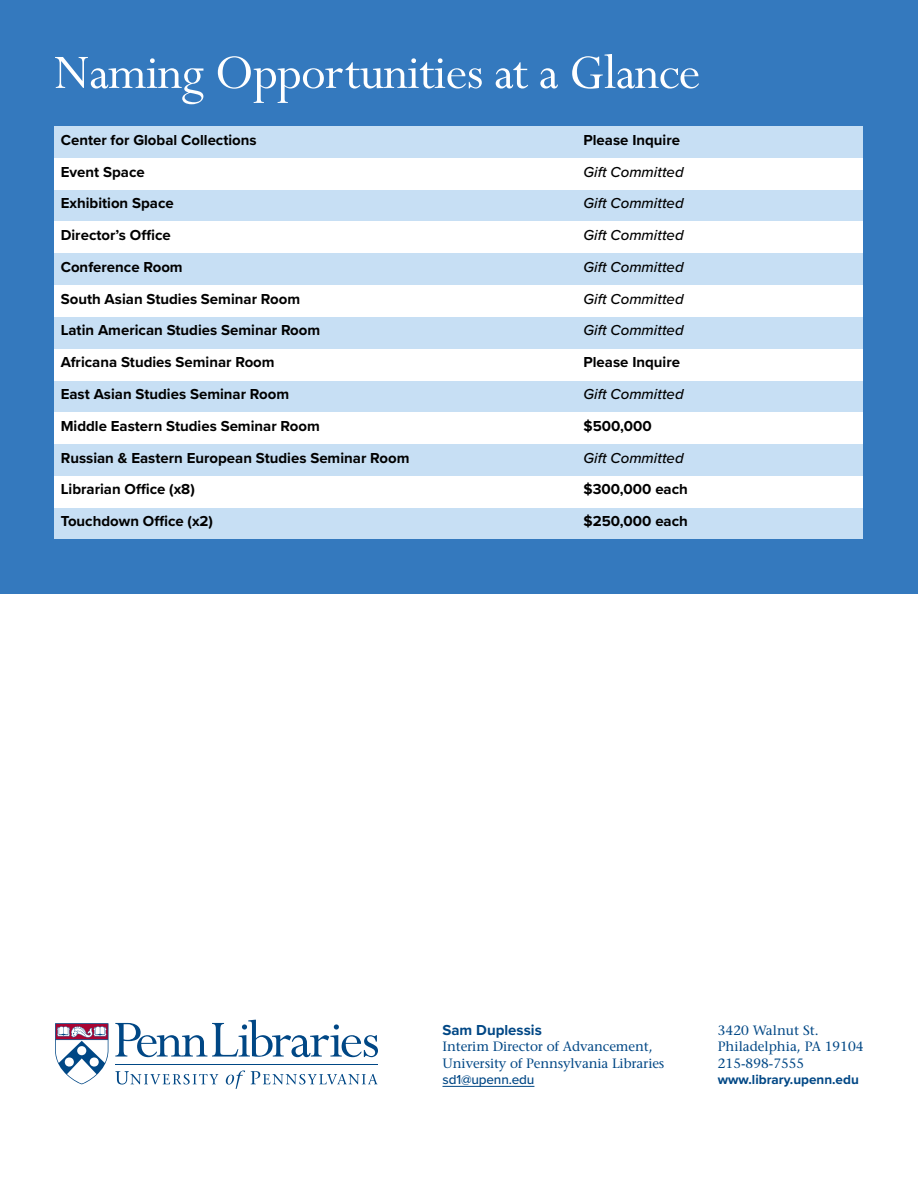
<style>
.page{position:relative;width:918px;height:1188px;background:#fff}
.page>*{position:absolute;margin:0;border:0;box-sizing:border-box;transform-origin:0 0}
.t1{font:54px "Perpetua";letter-spacing:-.015em;color:#fff}
.t2{font:700 15px "Proxima Nova";color:#000}
.t3{font:italic 500 15px "Proxima Nova";color:#000}
.t4{font:700 15px "Proxima Nova";color:#004785}
.t5{font:500 13.5px/16.5px "Stone Serif Std";letter-spacing:-.01em;color:#004785}
.t6{font:700 13.5px "Proxima Nova";color:#004785}
.t7{font:500 13.5px "Proxima Nova";letter-spacing:-.01em;color:#004785}
</style>
<div class="page">
<div style="left:0;top:0;width:918px;height:594px;background:#3479be"></div>
<div style="left:54px;top:126px;width:523px;height:32px;background:#c7dff4"></div>
<div style="left:577px;top:126px;width:286px;height:32px;background:#c7dff4"></div>
<div style="left:54px;top:190px;width:523px;height:32px;background:#c7dff4"></div>
<div style="left:577px;top:190px;width:286px;height:32px;background:#c7dff4"></div>
<div style="left:54px;top:508px;width:523px;height:31px;background:#c7dff4"></div>
<div style="left:577px;top:508px;width:286px;height:31px;background:#c7dff4"></div>
<div style="left:54px;top:253px;width:523px;height:32px;background:#c7dff4"></div>
<div style="left:577px;top:253px;width:286px;height:32px;background:#c7dff4"></div>
<div style="left:54px;top:317px;width:523px;height:32px;background:#c7dff4"></div>
<div style="left:577px;top:317px;width:286px;height:32px;background:#c7dff4"></div>
<div style="left:54px;top:380px;width:523px;height:32px;background:#c7dff4"></div>
<div style="left:577px;top:380px;width:286px;height:32px;background:#c7dff4"></div>
<div style="left:54px;top:444px;width:523px;height:32px;background:#c7dff4"></div>
<div style="left:577px;top:444px;width:286px;height:32px;background:#c7dff4"></div>
<div style="left:54px;top:158px;width:523px;height:32px;background:#fff"></div>
<div style="left:577px;top:158px;width:286px;height:32px;background:#fff"></div>
<div style="left:54px;top:222px;width:523px;height:31px;background:#fff"></div>
<div style="left:577px;top:222px;width:286px;height:31px;background:#fff"></div>
<div style="left:54px;top:285px;width:523px;height:32px;background:#fff"></div>
<div style="left:577px;top:285px;width:286px;height:32px;background:#fff"></div>
<div style="left:54px;top:349px;width:523px;height:31px;background:#fff"></div>
<div style="left:577px;top:349px;width:286px;height:31px;background:#fff"></div>
<div style="left:54px;top:412px;width:523px;height:32px;background:#fff"></div>
<div style="left:577px;top:412px;width:286px;height:32px;background:#fff"></div>
<div style="left:54px;top:476px;width:523px;height:32px;background:#fff"></div>
<div style="left:577px;top:476px;width:286px;height:32px;background:#fff"></div>
<hr style="left:442px;top:1086px;width:92px;height:1px;background:#004785">
<hr style="left:115px;top:1064px;width:263px;height:1px;background:#004785">
<svg style="left:55px;top:1023px;width:53px;height:61px"></svg>
<svg style="left:115px;top:1071px;width:103px;height:14px"></svg>
<svg style="left:226px;top:1070px;width:19px;height:19px"></svg>
<svg style="left:115px;top:1020px;width:263px;height:37px"></svg>
<svg style="left:251px;top:1071px;width:127px;height:13px"></svg>
<h2 class="t1" style="left:54px;top:38px;width:648px">Naming Opportunities at a Glance</h2>
<p class="t2" style="left:61px;top:129px;width:198px">Center for Global Collections</p>
<p class="t2" style="left:583px;top:129px;width:98px">Please Inquire</p>
<p class="t2" style="left:61px;top:160px;width:86px">Event Space</p>
<p class="t3" style="left:583px;top:160px;width:102px">Gift Committed</p>
<p class="t2" style="left:61px;top:192px;width:115px">Exhibition Space</p>
<p class="t3" style="left:583px;top:192px;width:102px">Gift Committed</p>
<p class="t2" style="left:61px;top:224px;width:112px">Director’s Ofce</p>
<p class="t3" style="left:583px;top:224px;width:102px">Gift Committed</p>
<p class="t2" style="left:61px;top:256px;width:123px">Conference Room</p>
<p class="t3" style="left:583px;top:256px;width:102px">Gift Committed</p>
<p class="t2" style="left:61px;top:288px;width:241px">South Asian Studies Seminar Room</p>
<p class="t3" style="left:583px;top:288px;width:102px">Gift Committed</p>
<p class="t2" style="left:61px;top:319px;width:261px">Latin American Studies Seminar Room</p>
<p class="t3" style="left:583px;top:319px;width:102px">Gift Committed</p>
<p class="t2" style="left:61px;top:351px;width:215px">Africana Studies Seminar Room</p>
<p class="t2" style="left:583px;top:351px;width:98px">Please Inquire</p>
<p class="t2" style="left:61px;top:383px;width:230px">East Asian Studies Seminar Room</p>
<p class="t3" style="left:583px;top:383px;width:102px">Gift Committed</p>
<p class="t2" style="left:61px;top:415px;width:261px">Middle Eastern Studies Seminar Room</p>
<p class="t2" style="left:583px;top:415px;width:70px">$500,000</p>
<p class="t2" style="left:61px;top:446px;width:350px">Russian &amp; Eastern European Studies Seminar Room</p>
<p class="t3" style="left:583px;top:446px;width:102px">Gift Committed</p>
<p class="t2" style="left:61px;top:478px;width:136px">Librarian Ofce (x8)</p>
<p class="t2" style="left:583px;top:478px;width:106px">$300,000 each</p>
<p class="t2" style="left:61px;top:510px;width:154px">Touchdown Ofce (x2)</p>
<p class="t2" style="left:583px;top:510px;width:106px">$250,000 each</p>
<p class="t4" style="left:442px;top:1019px;width:101px">Sam Duplessis</p>
<p class="t5" style="left:443px;top:1038px;width:223px">Interim Director of Advancement,<br>University of Pennsylvania Libraries</p>
<p class="t7" style="left:443px;top:1070px;width:93px">sd1@upenn.edu</p>
<p class="t5" style="left:718px;top:1022px;width:147px">3420 Walnut St.<br>Philadelphia, PA 19104<br>215-898-7555</p>
<p class="t6" style="left:718px;top:1070px;width:142px">www.library.upenn.edu</p>
</div>
